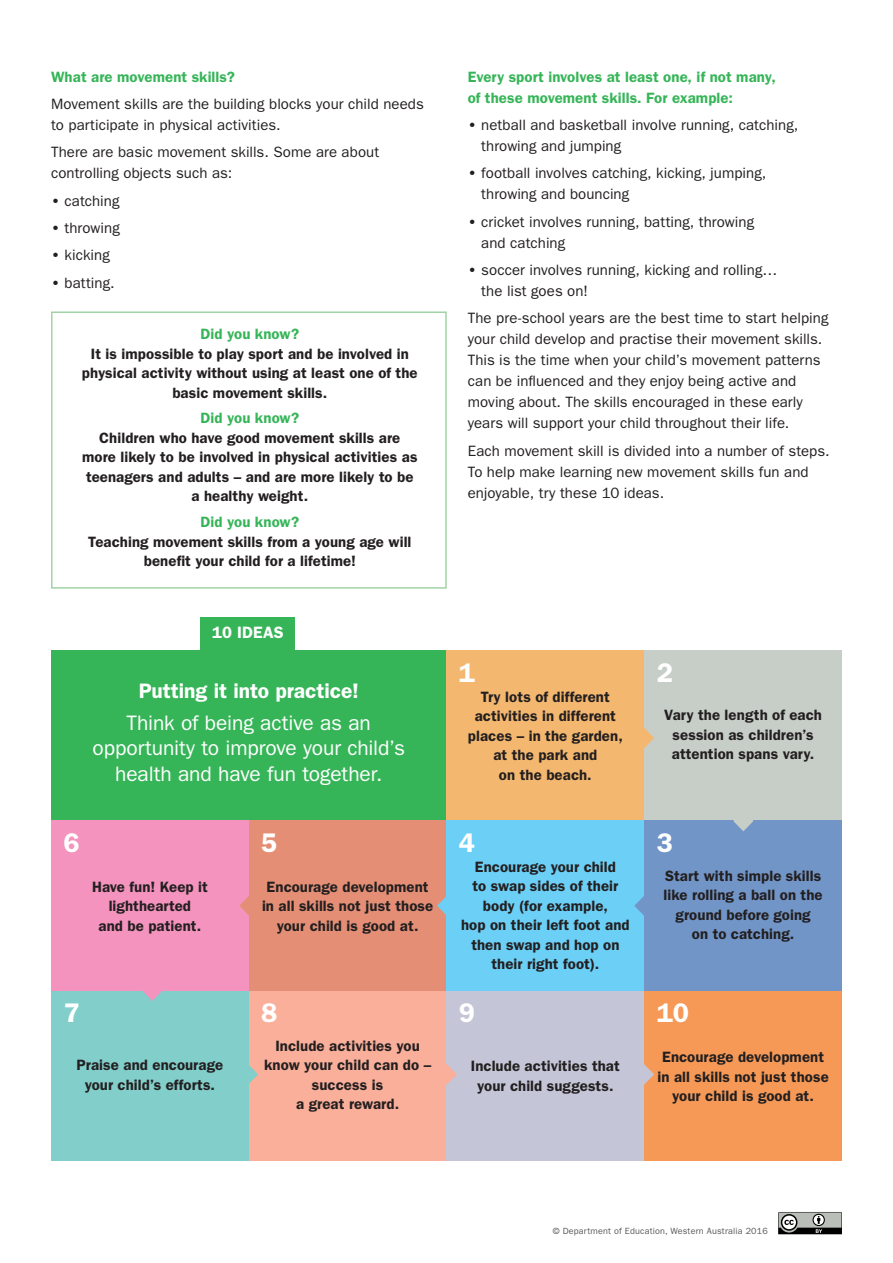
<style>
.page{position:relative;width:893px;height:1263px;background:#fff}
.page>*{position:absolute;margin:0;border:0;box-sizing:border-box;transform-origin:0 0}
.t1{font:600 27px "ITC Franklin Gothic Std";color:#fff}
.t2{font:21px/25.5px "ITC Franklin Gothic Std";letter-spacing:-.005em;color:#fff;text-align:center}
.t3{font:600 21px "ITC Franklin Gothic Std";color:#fff}
.t4{font:600 16.5px "ITC Franklin Gothic Std";letter-spacing:.005em;color:#fff}
.t5{font:600 15px/19.5px "ITC Franklin Gothic Std";letter-spacing:.005em;color:#231f20;text-align:center}
.t6{font:15px/21px "ITC Franklin Gothic Std";letter-spacing:.005em;color:#231f20}
.t7{font:600 15px/21px "ITC Franklin Gothic Std";letter-spacing:.005em;color:#36b558}
.t8{font:9px "ITC Franklin Gothic Std";letter-spacing:.02em;color:#57585a}
.s1{font-weight:600}
</style>
<div class="page">
<div style="left:200px;top:618px;width:95px;height:36px;background:#36b558"></div>
<svg style="left:778px;top:1212px;width:64px;height:22px"></svg>
<div style="left:51px;top:651px;width:395px;height:170px;background:#36b558"></div>
<div style="left:51px;top:991px;width:198px;height:170px;background:#81cecb"></div>
<div style="left:249px;top:991px;width:197px;height:170px;background:#f9af9a"></div>
<div style="left:51px;top:821px;width:198px;height:170px;background:#f393be"></div>
<div style="left:446px;top:991px;width:198px;height:170px;background:#c4c5d6"></div>
<div style="left:446px;top:651px;width:198px;height:170px;background:#f3b76f"></div>
<div style="left:249px;top:821px;width:197px;height:170px;background:#e48f75"></div>
<div style="left:644px;top:991px;width:198px;height:170px;background:#f69956"></div>
<div style="left:644px;top:651px;width:198px;height:170px;background:#c7cdc7"></div>
<div style="left:446px;top:821px;width:198px;height:170px;background:#6bcff6"></div>
<div style="left:644px;top:821px;width:198px;height:170px;background:#7195c7"></div>
<svg style="left:143px;top:991px;width:19px;height:10px"></svg>
<svg style="left:446px;top:1064px;width:11px;height:21px"></svg>
<svg style="left:644px;top:1064px;width:10px;height:21px"></svg>
<svg style="left:249px;top:1065px;width:9px;height:19px"></svg>
<svg style="left:239px;top:896px;width:10px;height:20px"></svg>
<svg style="left:644px;top:728px;width:10px;height:20px"></svg>
<svg style="left:437px;top:897px;width:9px;height:18px"></svg>
<svg style="left:634px;top:896px;width:10px;height:20px"></svg>
<div style="left:51px;top:311px;width:396px;height:278px;border:2px solid #a2d3a5"></div>
<svg style="left:733px;top:820px;width:20px;height:11px"></svg>
<p class="t7" style="left:51px;top:66px;width:185px">What are movement skills?</p>
<p class="t6" style="left:51px;top:93px;width:374px">Movement skills are the building blocks your child needs to participate in physical activities.</p>
<p class="t6" style="left:51px;top:142px;width:330px">There are basic movement skills. Some are about controlling objects such as:</p>
<p class="t6" style="left:51px;top:190px;width:70px"><span class="s1">•</span> catching</p>
<p class="t6" style="left:51px;top:218px;width:70px"><span class="s1">•</span> throwing</p>
<p class="t6" style="left:51px;top:245px;width:60px"><span class="s1">•</span> kicking</p>
<p class="t6" style="left:51px;top:272px;width:65px"><span class="s1">•</span> batting.</p>
<p class="t7" style="left:201px;top:323px;width:100px">Did you know?</p>
<p class="t5" style="left:82px;top:344px;width:337px">It is impossible to play sport and be involved in physical activity without using at least one of the basic movement skills.</p>
<p class="t7" style="left:201px;top:408px;width:100px">Did you know?</p>
<p class="t5" style="left:82px;top:428px;width:337px">Children who have good movement skills are more likely to be involved in physical activities as teenagers and adults – and are more likely to be a healthy weight.</p>
<p class="t7" style="left:201px;top:512px;width:100px">Did you know?</p>
<p class="t5" style="left:88px;top:532px;width:325px">Teaching movement skills from a young age will benefit your child for a lifetime!</p>
<p class="t4" style="left:212px;top:623px;width:73px">10 IDEAS</p>
<h2 class="t3" style="left:139px;top:678px;width:222px">Putting it into practice!</h2>
<h2 class="t2" style="left:93px;top:710px;width:314px">Think of being active as an opportunity to improve your child’s health and have fun together.</h2>
<p class="t7" style="left:468px;top:66px;width:310px">Every sport involves at least one, if not many, of these movement skills. For example:</p>
<p class="t6" style="left:481px;top:114px;width:319px;text-indent:-14px"><span class="s1">•</span> netball and basketball involve running, catching, throwing and jumping</p>
<p class="t6" style="left:481px;top:163px;width:287px;text-indent:-14px"><span class="s1">•</span> football involves catching, kicking, jumping, throwing and bouncing</p>
<p class="t6" style="left:481px;top:211px;width:274px;text-indent:-14px"><span class="s1">•</span> cricket involves running, batting, throwing and catching</p>
<p class="t6" style="left:481px;top:260px;width:298px;text-indent:-14px"><span class="s1">•</span> soccer involves running, kicking and rolling… the list goes on!</p>
<p class="t6" style="left:468px;top:308px;width:362px">The pre-school years are the best time to start helping your child develop and practise their movement skills.<br>This is the time when your child’s movement patterns can be influenced and they enjoy being active and moving about. The skills encouraged in these early years will support your child throughout their life.</p>
<p class="t6" style="left:468px;top:440px;width:363px">Each movement skill is divided into a number of steps.<br>To help make learning new movement skills fun and enjoyable, try these 10 ideas.</p>
<h1 class="t1" style="left:459px;top:657px;width:18px">1</h1>
<h1 class="t1" style="left:657px;top:657px;width:18px">2</h1>
<p class="t5" style="left:468px;top:687px;width:156px">Try lots of different activities in different places – in the garden, at the park and<br>on the beach.</p>
<p class="t5" style="left:664px;top:705px;width:159px">Vary the length of each session as children’s attention spans vary.</p>
<h1 class="t1" style="left:64px;top:827px;width:18px">6</h1>
<h1 class="t1" style="left:261px;top:827px;width:18px">5</h1>
<h1 class="t1" style="left:459px;top:827px;width:18px">4</h1>
<h1 class="t1" style="left:657px;top:827px;width:18px">3</h1>
<p class="t5" style="left:92px;top:877px;width:117px">Have fun! Keep it lighthearted<br>and be patient.</p>
<p class="t5" style="left:262px;top:877px;width:173px">Encourage development in all skills not just those your child is good at.</p>
<p class="t5" style="left:461px;top:857px;width:170px">Encourage your child<br>to swap sides of their body (for example,<br>hop on their left foot and then swap and hop on their right foot).</p>
<p class="t5" style="left:664px;top:866px;width:161px">Start with simple skills like rolling a ball on the ground before going<br>on to catching.</p>
<h1 class="t1" style="left:64px;top:996px;width:18px">7</h1>
<h1 class="t1" style="left:261px;top:996px;width:18px">8</h1>
<h1 class="t1" style="left:459px;top:996px;width:18px">9</h1>
<h1 class="t1" style="left:657px;top:996px;width:34px">10</h1>
<p class="t5" style="left:77px;top:1055px;width:148px">Praise and encourage your child’s efforts.</p>
<p class="t5" style="left:264px;top:1036px;width:169px">Include activities you know your child can do – success is<br>a great reward.</p>
<p class="t5" style="left:471px;top:1056px;width:151px">Include activities that your child suggests.</p>
<p class="t5" style="left:657px;top:1047px;width:173px">Encourage development in all skills not just those your child is good at.</p>
<p class="t8" style="left:553px;top:1226px;width:217px">© Department of Education, Western Australia 2016</p>
</div>
